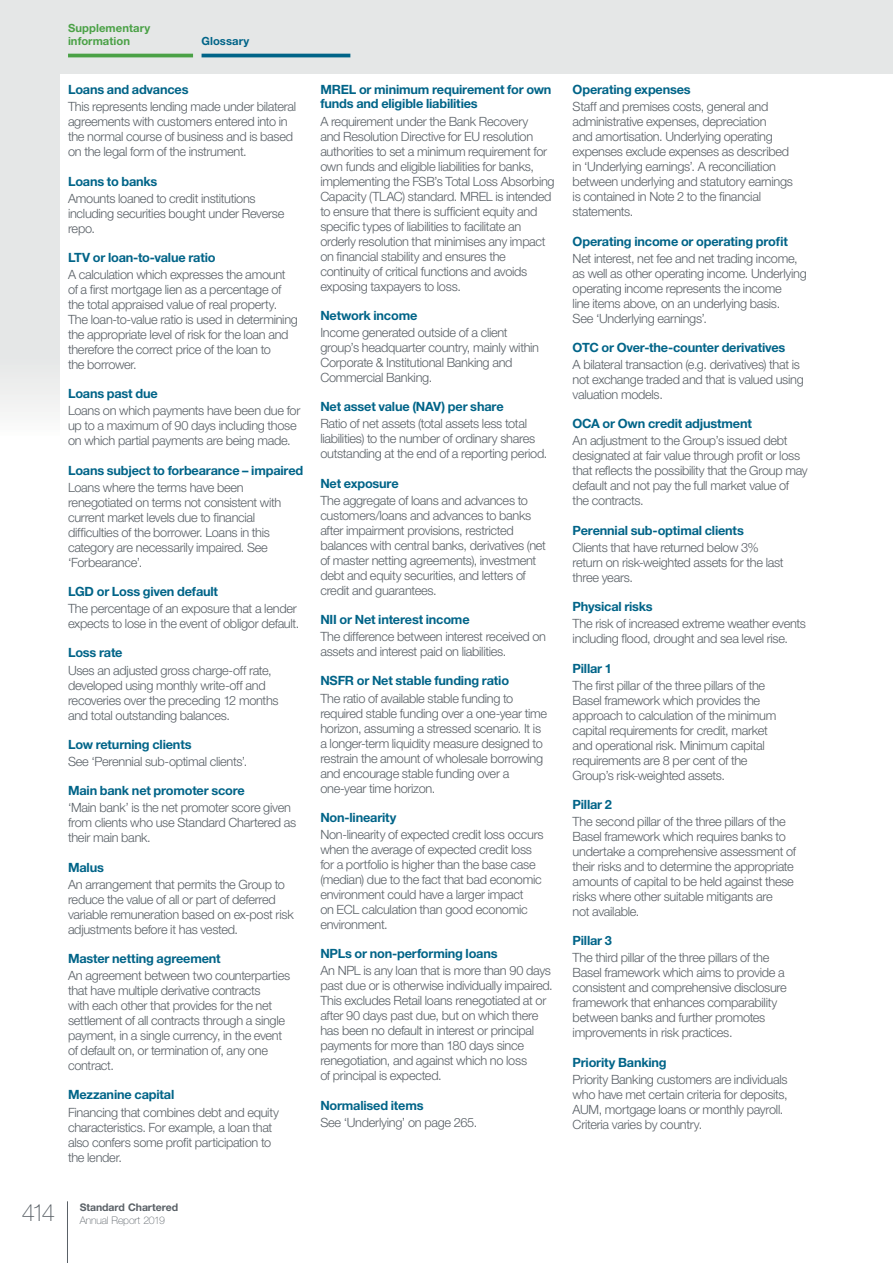
<style>
.page{position:relative;width:893px;height:1263px;background:#fff}
.page>*{position:absolute;margin:0;border:0;box-sizing:border-box;transform-origin:0 0}
.t1{font:100 24px "Helvetica Neue LT Std";color:#596066}
.t2{font:300 12.75px/15px "Helvetica Neue LT Std";letter-spacing:-.025em;color:#596066}
.t3{font:700 12.75px/14.2px "Helvetica Neue LT Std";letter-spacing:-.015em;color:#006488}
.t4{font:700 11.25px/12.8px "Helvetica Neue LT Std";letter-spacing:.005em;color:#4aa146}
.t5{font:700 11.25px "Helvetica Neue LT Std";letter-spacing:.01em;color:#006488}
.t6{font:700 10.5px "Helvetica Neue LT Std";letter-spacing:-.005em;color:#596066}
.t7{font:100 10.5px "Helvetica Neue LT Std";letter-spacing:-.015em;color:#596066}
</style>
<div class="page">
<hr style="left:67px;top:1201px;width:1px;height:62px;background:#596066">
<div style="left:0;top:0;width:893px;height:561px;background:linear-gradient(to bottom,#dde0e0,#fcfcfc)"></div>
<hr style="left:68px;top:54px;width:125px;height:3px;background:#4aa146">
<hr style="left:202px;top:54px;width:148px;height:3px;background:#006488">
<div style="left:61px;top:74px;width:832px;height:1104px;background:#fff"></div>
<p class="t4" style="left:68px;top:23px;width:84px">Supplementary information</p>
<p class="t5" style="left:202px;top:37px;width:49px">Glossary</p>
<p class="t3" style="left:68px;top:84px;width:122px">Loans and advances</p>
<p class="t2" style="left:68px;top:101px;width:230px">This represents lending made under bilateral agreements with customers entered into in the normal course of business and is based on the legal form of the instrument.</p>
<p class="t3" style="left:68px;top:175px;width:91px">Loans to banks</p>
<p class="t2" style="left:68px;top:192px;width:218px">Amounts loaned to credit institutions including securities bought under Reverse repo.</p>
<p class="t3" style="left:68px;top:252px;width:149px">LTV or loan-to-value ratio</p>
<p class="t2" style="left:68px;top:269px;width:231px">A calculation which expresses the amount of a first mortgage lien as a percentage of the total appraised value of real property.<br>The loan-to-value ratio is used in determining the appropriate level of risk for the loan and therefore the correct price of the loan to<br>the borrower.</p>
<p class="t3" style="left:68px;top:388px;width:91px">Loans past due</p>
<p class="t2" style="left:68px;top:405px;width:234px">Loans on which payments have been due for up to a maximum of 90 days including those on which partial payments are being made.</p>
<p class="t3" style="left:68px;top:465px;width:237px">Loans subject to forbearance – impaired</p>
<p class="t2" style="left:68px;top:481px;width:215px">Loans where the terms have been renegotiated on terms not consistent with current market levels due to financial difficulties of the borrower. Loans in this category are necessarily impaired. See ‘Forbearance’.</p>
<p class="t3" style="left:68px;top:586px;width:152px">LGD or Loss given default</p>
<p class="t2" style="left:68px;top:603px;width:233px">The percentage of an exposure that a lender expects to lose in the event of obligor default.</p>
<p class="t3" style="left:68px;top:647px;width:56px">Loss rate</p>
<p class="t2" style="left:68px;top:664px;width:212px">Uses an adjusted gross charge-off rate, developed using monthly write-off and recoveries over the preceding 12 months and total outstanding balances.</p>
<p class="t3" style="left:68px;top:739px;width:125px">Low returning clients</p>
<p class="t2" style="left:68px;top:755px;width:181px">See ‘Perennial sub-optimal clients’.</p>
<p class="t3" style="left:68px;top:785px;width:178px">Main bank net promoter score</p>
<p class="t2" style="left:68px;top:802px;width:230px">‘Main bank’ is the net promoter score given from clients who use Standard Chartered as their main bank.</p>
<p class="t3" style="left:68px;top:861px;width:37px">Malus</p>
<p class="t2" style="left:68px;top:878px;width:227px">An arrangement that permits the Group to reduce the value of all or part of deferred variable remuneration based on ex-post risk adjustments before it has vested.</p>
<p class="t3" style="left:68px;top:953px;width:154px">Master netting agreement</p>
<p class="t2" style="left:68px;top:970px;width:224px">An agreement between two counterparties that have multiple derivative contracts<br>with each other that provides for the net settlement of all contracts through a single payment, in a single currency, in the event of default on, or termination of, any one contract.</p>
<p class="t3" style="left:68px;top:1089px;width:108px">Mezzanine capital</p>
<p class="t2" style="left:68px;top:1106px;width:212px">Financing that combines debt and equity characteristics. For example, a loan that also confers some profit participation to the lender.</p>
<h1 class="t1" style="left:22px;top:1203px;width:35px">414</h1>
<p class="t6" style="left:80px;top:1203px;width:100px">Standard Chartered</p>
<p class="t7" style="left:80px;top:1217px;width:87px">Annual Report 2019</p>
<p class="t3" style="left:320px;top:84px;width:233px">MREL or minimum requirement for own funds and eligible liabilities</p>
<p class="t2" style="left:320px;top:115px;width:236px">A requirement under the Bank Recovery<br>and Resolution Directive for EU resolution authorities to set a minimum requirement for own funds and eligible liabilities for banks, implementing the FSB’s Total Loss Absorbing Capacity (TLAC) standard. MREL is intended to ensure that there is sufficient equity and specific types of liabilities to facilitate an orderly resolution that minimises any impact on financial stability and ensures the continuity of critical functions and avoids exposing taxpayers to loss.</p>
<p class="t3" style="left:320px;top:310px;width:99px">Network income</p>
<p class="t2" style="left:320px;top:326px;width:220px">Income generated outside of a client group’s headquarter country, mainly within Corporate &amp; Institutional Banking and Commercial Banking.</p>
<p class="t3" style="left:320px;top:401px;width:185px">Net asset value (NAV) per share</p>
<p class="t2" style="left:320px;top:418px;width:228px">Ratio of net assets (total assets less total liabilities) to the number of ordinary shares outstanding at the end of a reporting period.</p>
<p class="t3" style="left:320px;top:477px;width:80px">Net exposure</p>
<p class="t2" style="left:320px;top:494px;width:227px">The aggregate of loans and advances to customers/loans and advances to banks after impairment provisions, restricted balances with central banks, derivatives (net of master netting agreements), investment debt and equity securities, and letters of credit and guarantees.</p>
<p class="t3" style="left:320px;top:614px;width:151px">NII or Net interest income</p>
<p class="t2" style="left:320px;top:631px;width:227px">The difference between interest received on assets and interest paid on liabilities.</p>
<p class="t3" style="left:320px;top:675px;width:190px">NSFR or Net stable funding ratio</p>
<p class="t2" style="left:320px;top:692px;width:228px">The ratio of available stable funding to required stable funding over a one-year time horizon, assuming a stressed scenario. It is a longer-term liquidity measure designed to restrain the amount of wholesale borrowing and encourage stable funding over a one-year time horizon.</p>
<p class="t3" style="left:320px;top:812px;width:78px">Non-linearity</p>
<p class="t2" style="left:320px;top:828px;width:225px">Non-linearity of expected credit loss occurs when the average of expected credit loss for a portfolio is higher than the base case (median) due to the fact that bad economic environment could have a larger impact<br>on ECL calculation than good economic environment.</p>
<p class="t3" style="left:320px;top:948px;width:179px">NPLs or non-performing loans</p>
<p class="t2" style="left:320px;top:965px;width:234px">An NPL is any loan that is more than 90 days past due or is otherwise individually impaired.<br>This excludes Retail loans renegotiated at or after 90 days past due, but on which there has been no default in interest or principal payments for more than 180 days since renegotiation, and against which no loss<br>of principal is expected.</p>
<p class="t3" style="left:320px;top:1099px;width:105px">Normalised items</p>
<p class="t2" style="left:320px;top:1116px;width:158px">See ‘Underlying’ on page 265.</p>
<p class="t3" style="left:573px;top:84px;width:120px">Operating expenses</p>
<p class="t2" style="left:573px;top:101px;width:222px">Staff and premises costs, general and administrative expenses, depreciation<br>and amortisation. Underlying operating expenses exclude expenses as described in ‘Underlying earnings’. A reconciliation between underlying and statutory earnings is contained in Note 2 to the financial statements.</p>
<p class="t3" style="left:573px;top:235px;width:217px">Operating income or operating profit</p>
<p class="t2" style="left:573px;top:252px;width:236px">Net interest, net fee and net trading income, as well as other operating income. Underlying operating income represents the income<br>line items above, on an underlying basis.<br>See ‘Underlying earnings’.</p>
<p class="t3" style="left:573px;top:342px;width:214px">OTC or Over-the-counter derivatives</p>
<p class="t2" style="left:573px;top:359px;width:233px">A bilateral transaction (e.g. derivatives) that is not exchange traded and that is valued using valuation models.</p>
<p class="t3" style="left:573px;top:418px;width:181px">OCA or Own credit adjustment</p>
<p class="t2" style="left:573px;top:435px;width:237px">An adjustment to the Group’s issued debt designated at fair value through profit or loss that reflects the possibility that the Group may default and not pay the full market value of the contracts.</p>
<p class="t3" style="left:573px;top:525px;width:173px">Perennial sub-optimal clients</p>
<p class="t2" style="left:573px;top:541px;width:213px">Clients that have returned below 3% return on risk-weighted assets for the last three years.</p>
<p class="t3" style="left:573px;top:601px;width:82px">Physical risks</p>
<p class="t2" style="left:573px;top:618px;width:235px">The risk of increased extreme weather events including flood, drought and sea level rise.</p>
<p class="t3" style="left:573px;top:662px;width:41px">Pillar 1</p>
<p class="t2" style="left:573px;top:679px;width:205px">The first pillar of the three pillars of the Basel framework which provides the approach to calculation of the minimum capital requirements for credit, market and operational risk. Minimum capital requirements are 8 per cent of the Group’s risk-weighted assets.</p>
<p class="t3" style="left:573px;top:799px;width:41px">Pillar 2</p>
<p class="t2" style="left:573px;top:815px;width:225px">The second pillar of the three pillars of the Basel framework which requires banks to undertake a comprehensive assessment of their risks and to determine the appropriate amounts of capital to be held against these risks where other suitable mitigants are<br>not available.</p>
<p class="t3" style="left:573px;top:935px;width:41px">Pillar 3</p>
<p class="t2" style="left:573px;top:952px;width:216px">The third pillar of the three pillars of the Basel framework which aims to provide a consistent and comprehensive disclosure framework that enhances comparability between banks and further promotes improvements in risk practices.</p>
<p class="t3" style="left:573px;top:1056px;width:96px">Priority Banking</p>
<p class="t2" style="left:573px;top:1073px;width:217px">Priority Banking customers are individuals who have met certain criteria for deposits, AUM, mortgage loans or monthly payroll.<br>Criteria varies by country.</p>
</div>
